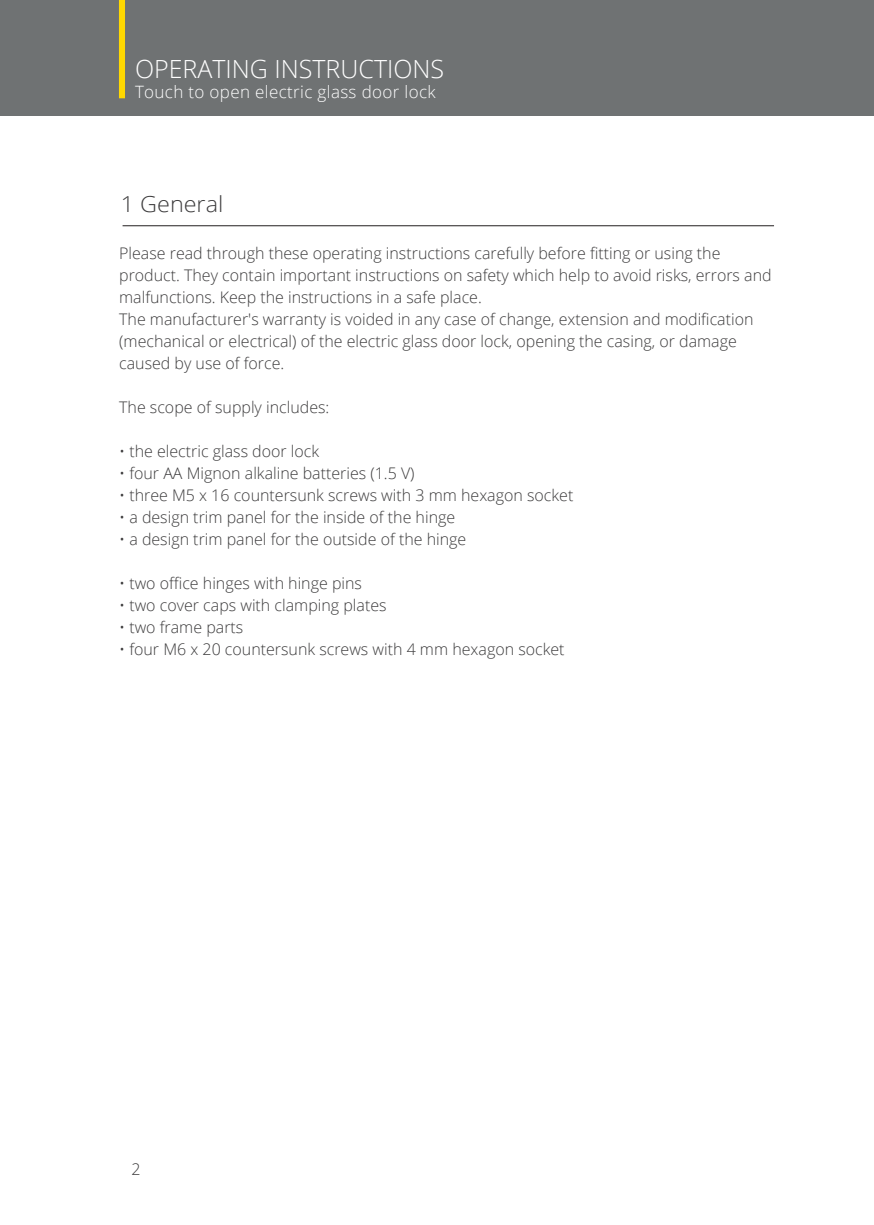
<style>
.page{position:relative;width:874px;height:1225px;background:#fff}
.page>*{position:absolute;margin:0;border:0;box-sizing:border-box;transform-origin:0 0}
.t1{font:300 25px "Open Sans";color:#fff}
.t2{font:300 22px "Open Sans";color:#3c3b3c;scale:1.06 1}
.t3{font:300 17px "Open Sans";letter-spacing:.02em;color:#fff}
.t4{font:300 16px/22px "Open Sans";color:#3c3b3c}
</style>
<div class="page">
<div style="left:0;top:0;width:873px;height:115px;background:#6f7273"></div>
<div style="left:119px;top:0;width:6px;height:98px;background:#ffd801"></div>
<hr style="left:122px;top:225px;width:651px;height:1px;background:#231f20">
<h1 class="t1" style="left:135px;top:52px;width:310px">OPERATING INSTRUCTIONS</h1>
<p class="t3" style="left:135px;top:80px;width:302px">Touch to open electric glass door lock</p>
<h2 class="t2" style="left:121px;top:189px;width:98px">1 General</h2>
<p class="t4" style="left:119px;top:242px;width:653px">Please read through these operating instructions carefully before fitting or using the product. They contain important instructions on safety which help to avoid risks, errors and malfunctions. Keep the instructions in a safe place.<br>The manufacturer's warranty is voided in any case of change, extension and modification (mechanical or electrical) of the electric glass door lock, opening the casing, or damage caused by use of force.</p>
<p class="t4" style="left:119px;top:396px;width:211px">The scope of supply includes:</p>
<p class="t4" style="left:119px;top:440px;width:201px">• the electric glass door lock</p>
<p class="t4" style="left:119px;top:462px;width:297px">• four AA Mignon alkaline batteries (1.5 V)</p>
<p class="t4" style="left:119px;top:484px;width:455px">• three M5 x 16 countersunk screws with 3 mm hexagon socket</p>
<p class="t4" style="left:119px;top:506px;width:337px">• a design trim panel for the inside of the hinge</p>
<p class="t4" style="left:119px;top:528px;width:348px">• a design trim panel for the outside of the hinge</p>
<p class="t4" style="left:119px;top:572px;width:244px">• two office hinges with hinge pins</p>
<p class="t4" style="left:119px;top:594px;width:269px">• two cover caps with clamping plates</p>
<p class="t4" style="left:119px;top:616px;width:126px">• two frame parts</p>
<p class="t4" style="left:119px;top:638px;width:446px">• four M6 x 20 countersunk screws with 4 mm hexagon socket</p>
<p class="t4" style="left:131px;top:1158px;width:11px">2</p>
</div>
